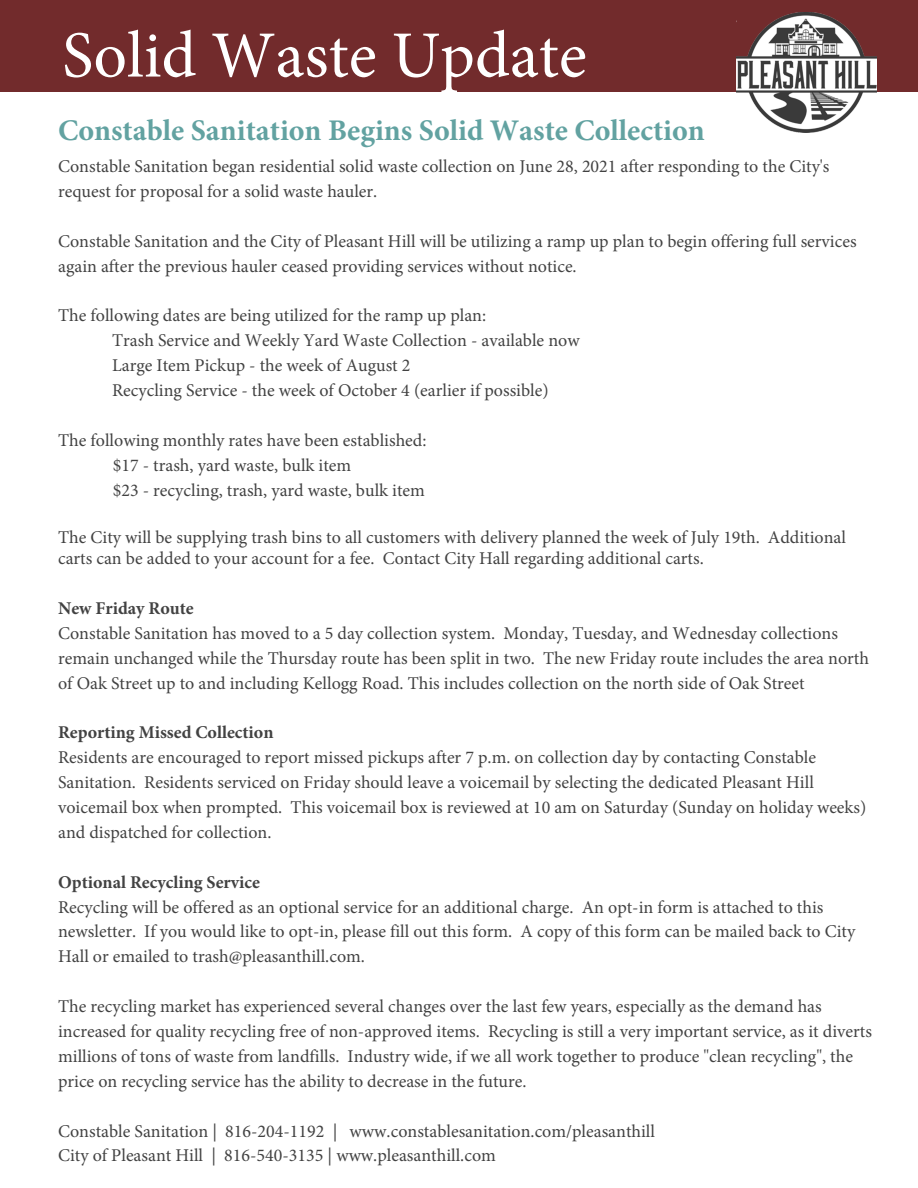
<style>
.page{position:relative;width:918px;height:1188px;background:#fff}
.page>*{position:absolute;margin:0;border:0;box-sizing:border-box;transform-origin:0 0}
.t1{font:66px "Minion Pro";color:#fff}
.t2{font:700 30px "Minion Pro";color:#62a2a1}
.t3{font:18px/24.9px "Minion Pro";color:#424242}
.s1{font-weight:700}
</style>
<div class="page">
<div style="left:0;top:0;width:918px;height:91px;background:#722b2c"></div>
<img style="left:737px;top:13px;width:139px;height:119px">
<p class="t1" style="left:62px;top:11px;width:526px">Solid Waste Update</p>
<p class="t2" style="left:58px;top:109px;width:648px">Constable Sanitation Begins Solid Waste Collection</p>
<p class="t3" style="left:58px;top:154px;width:773px">Constable Sanitation began residential solid waste collection on June 28, 2021 after responding to the City's request for proposal for a solid waste hauler.</p>
<p class="t3" style="left:58px;top:229px;width:800px">Constable Sanitation and the City of Pleasant Hill will be utilizing a ramp up plan to begin offering full services again after the previous hauler ceased providing services without notice.</p>
<p class="t3" style="left:112px;top:303px;width:469px;text-indent:-54px">The following dates are being utilized for the ramp up plan:<br>Trash Service and Weekly Yard Waste Collection - available now Large Item Pickup - the week of August 2<br>Recycling Service - the week of October 4 (earlier if possible)</p>
<p class="t3" style="left:113px;top:428px;width:315px;text-indent:-55px">The following monthly rates have been established: $17 - trash, yard waste, bulk item<br>$23 - recycling, trash, yard waste, bulk item</p>
<p class="t3" style="left:58px;top:526px;width:789px;line-height:21.6px">The City will be supplying trash bins to all customers with delivery planned the week of July 19th. Additional carts can be added to your account for a fee. Contact City Hall regarding additional carts.</p>
<p class="t3" style="left:58px;top:596px;width:812px"><span class="s1">New Friday Route<br></span>Constable Sanitation has moved to a 5 day collection system. Monday, Tuesday, and Wednesday collections remain unchanged while the Thursday route has been split in two. The new Friday route includes the area north of Oak Street up to and including Kellogg Road. This includes collection on the north side of Oak Street</p>
<p class="t3" style="left:58px;top:720px;width:810px"><span class="s1">Reporting Missed Collection<br></span>Residents are encouraged to report missed pickups after 7 p.m. on collection day by contacting Constable Sanitation. Residents serviced on Friday should leave a voicemail by selecting the dedicated Pleasant Hill voicemail box when prompted. This voicemail box is reviewed at 10 am on Saturday (Sunday on holiday weeks) and dispatched for collection.</p>
<p class="t3" style="left:58px;top:870px;width:799px"><span class="s1">Optional Recycling Service<br></span>Recycling will be offered as an optional service for an additional charge. An opt-in form is attached to this newsletter. If you would like to opt-in, please fill out this form. A copy of this form can be mailed back to City Hall or emailed to trash@pleasanthill.com.</p>
<p class="t3" style="left:58px;top:994px;width:815px">The recycling market has experienced several changes over the last few years, especially as the demand has increased for quality recycling free of non-approved items. Recycling is still a very important service, as it diverts millions of tons of waste from landfills. Industry wide, if we all work together to produce "clean recycling", the price on recycling service has the ability to decrease in the future.</p>
<p class="t3" style="left:58px;top:1118px;width:598px">Constable Sanitation | 816-204-1192 | www.constablesanitation.com/pleasanthill<br>City of Pleasant Hill | 816-540-3135 | www.pleasanthill.com</p>
</div>
